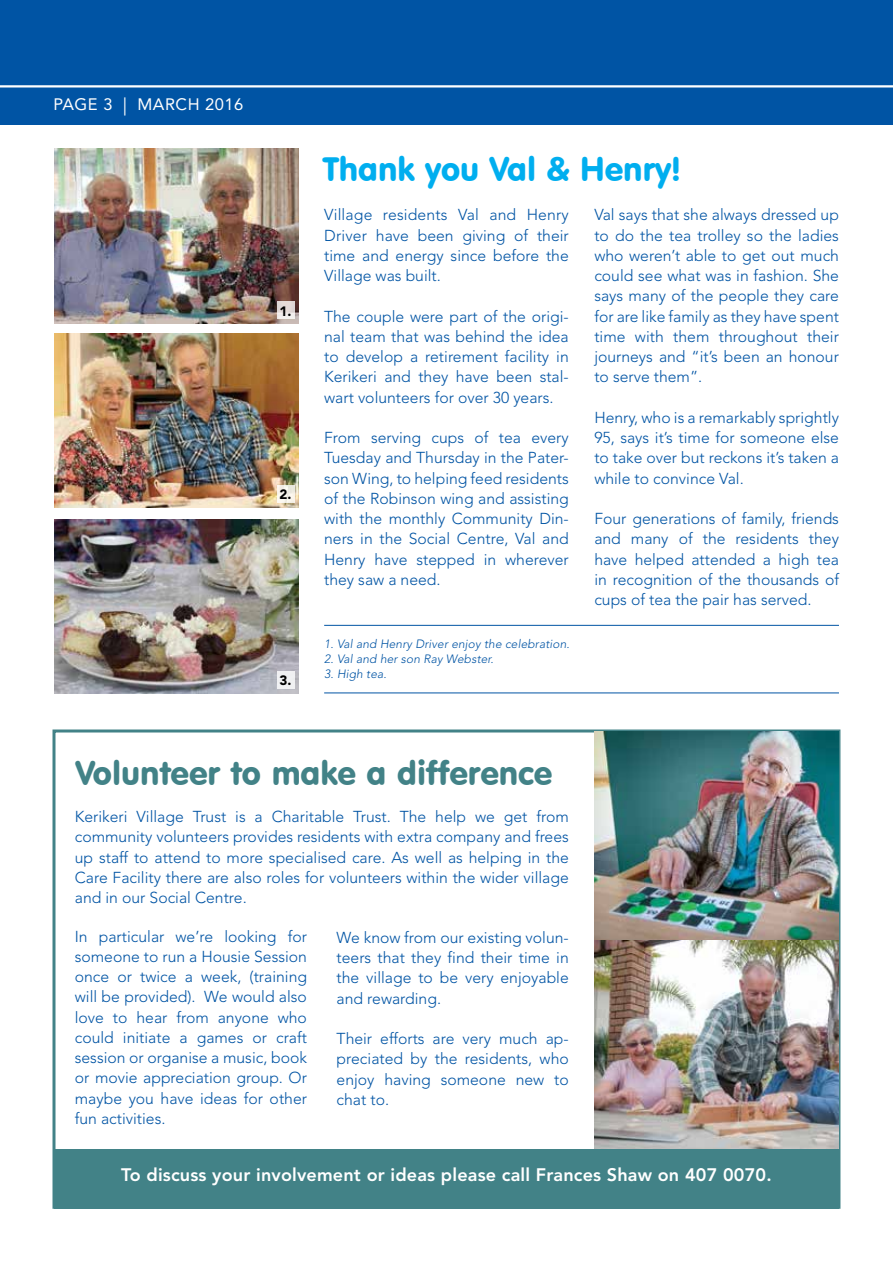
<style>
.page{position:relative;width:893px;height:1263px;background:#fff}
.page>*{position:absolute;margin:0;border:0;box-sizing:border-box;transform-origin:0 0}
.t1{font:33px "VAG Rounded BT";color:#428287}
.t2{font:33px "VAG Rounded BT";color:#00aeef}
.t3{font:800 18px "Avenir";letter-spacing:.01em;color:#fff}
.t4{font:16.5px "Avenir";letter-spacing:.03em;color:#fff}
.t5{font:300 15.75px/20.2px "Avenir";color:#0054a4;text-align:justify}
.t6{font:900 13.5px "Avenir";color:#000}
.t7{font:italic 300 12px "Avenir";letter-spacing:.01em;color:#0054a4}
.s1{font-size:18.15px}
</style>
<div class="page">
<div style="left:0;top:0;width:893px;height:124px;background:#0054a4"></div>
<hr style="left:0;top:85px;width:893px;height:2px;background:#fff">
<img style="left:594px;top:731px;width:245px;height:418px">
<div style="left:54px;top:1150px;width:785px;height:59px;background:#428287"></div>
<img style="left:54px;top:149px;width:245px;height:174px">
<img style="left:54px;top:334px;width:245px;height:174px">
<img style="left:54px;top:519px;width:245px;height:174px">
<hr style="left:324px;top:625px;width:515px;height:1px;background:#0054a4">
<hr style="left:324px;top:693px;width:515px;height:1px;background:#0054a4">
<svg style="left:277px;top:302px;width:17px;height:17px"></svg>
<svg style="left:277px;top:485px;width:17px;height:17px"></svg>
<div style="left:277px;top:671px;width:17px;height:17px;background:#f0f0f2"></div>
<p class="t4" style="left:53px;top:95px;width:191px">PAGE 3 <span class="s1">|</span> MARCH 2016</p>
<p class="t6" style="left:280px;top:303px;width:13px">1.</p>
<p class="t6" style="left:280px;top:486px;width:13px">2.</p>
<p class="t6" style="left:280px;top:672px;width:13px">3.</p>
<h1 class="t2" style="left:323px;top:148px;width:359px">Thank you Val &amp; Henry!</h1>
<p class="t5" style="left:324px;top:205px;width:246px">Village residents Val and Henry Driver have been giving of their time and energy since before the Village was built.</p>
<p class="t5" style="left:324px;top:306px;width:246px">The couple were part of the origi&shy;nal team that was behind the idea to develop a retirement facility in Kerikeri and they have been stal&shy;wart volunteers for over 30 years.</p>
<p class="t5" style="left:324px;top:428px;width:246px">From serving cups of tea every Tuesday and Thursday in the Pater&shy;son Wing, to helping feed residents of the Robinson wing and assisting with the monthly Community Din&shy;ners in the Social Centre, Val and Henry have stepped in wherever they saw a need.</p>
<p class="t5" style="left:594px;top:205px;width:246px">Val says that she always dressed up to do the tea trolley so the ladies who weren’t able to get out much could see what was in fashion. She says many of the people they care for are like family as they have spent time with them throughout their journeys and “it’s been an honour to serve them”.</p>
<p class="t5" style="left:594px;top:407px;width:246px">Henry, who is a remarkably sprightly 95, says it’s time for someone else to take over but reckons it’s taken a while to convince Val.</p>
<p class="t5" style="left:594px;top:509px;width:246px">Four generations of family, friends and many of the residents they have helped attended a high tea in recognition of the thousands of cups of tea the pair has served.</p>
<p class="t7" style="left:324px;top:637px;width:247px">1. Val and Henry Driver enjoy the celebration.</p>
<p class="t7" style="left:324px;top:652px;width:171px">2. Val and her son Ray Webster.</p>
<p class="t7" style="left:324px;top:667px;width:64px">3. High tea.</p>
<h1 class="t1" style="left:76px;top:752px;width:478px">Volunteer to make a difference</h1>
<p class="t5" style="left:75px;top:806px;width:495px">Kerikeri Village Trust is a Charitable Trust. The help we get from community volunteers provides residents with extra company and frees up staff to attend to more specialised care. As well as helping in the Care Facility there are also roles for volunteers within the wider village and in our Social Centre.</p>
<p class="t5" style="left:337px;top:927px;width:234px">We know from our existing volun&shy;teers that they find their time in the village to be very enjoyable and rewarding.</p>
<p class="t5" style="left:337px;top:1029px;width:234px">Their efforts are very much ap&shy;preciated by the residents, who enjoy having someone new to chat to.</p>
<p class="t5" style="left:75px;top:926px;width:234px">In particular we’re looking for someone to run a Housie Session once or twice a week, (training will be provided). We would also love to hear from anyone who could initiate a games or craft session or organise a music, book or movie appreciation group. Or maybe you have ideas for other fun activities.</p>
<p class="t3" style="left:121px;top:1163px;width:652px">To discuss your involvement or ideas please call Frances Shaw on 407 0070.</p>
</div>
